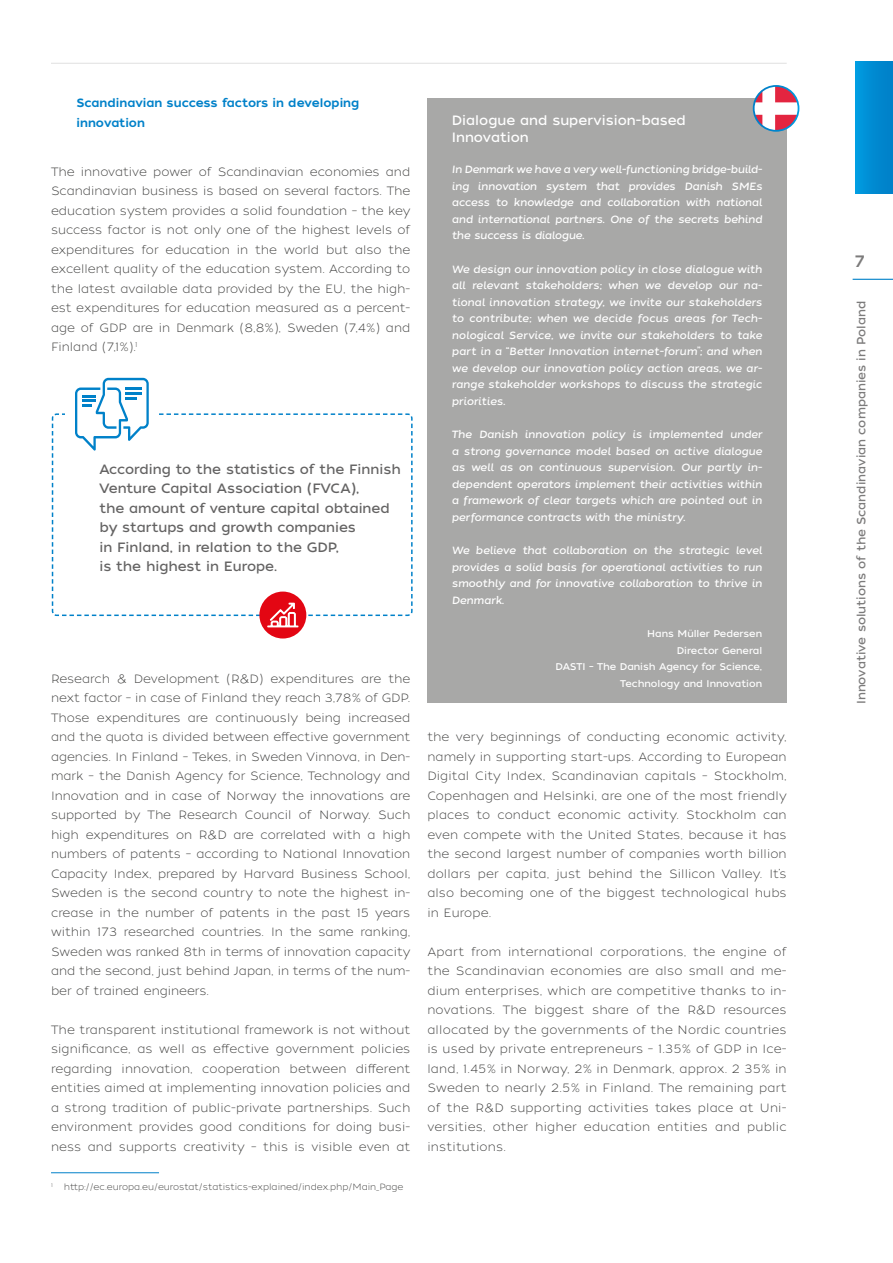
<style>
.page{position:relative;width:893px;height:1263px;background:#fff}
.page>*{position:absolute;margin:0;border:0;box-sizing:border-box;transform-origin:0 0}
.t1{font:16.5px "Tide Sans 400 Lil Dude";color:#7c7b7b}
.t2{font:13.5px/19.5px "Tide Sans 400 Lil Dude";color:#646363}
.t3{font:13.5px/16.5px "Tide Sans 400 Lil Dude";color:#fff}
.t4{font:12px/19.5px "Tide Sans 200 Lil Mondo";letter-spacing:.01em;color:#3c3c3b;text-align:justify}
.t5{font:12px "Tide Sans 400 Lil Dude";color:#7c7b7b}
.t6{font:12px/19.5px "Tide Sans 500 Dudette";color:#0081c9}
.t7{font:italic 10.5px/16.5px "Tide Sans 400 Lil Dude";letter-spacing:-.005em;color:#fff;text-align:justify}
.t8{font:9.75px/16.5px "Tide Sans 400 Lil Dude";color:#fff;text-align:right}
.t9{font:9px "Tide Sans 200 Lil Mondo";color:#3c3c3b}
</style>
<div class="page">
<hr style="left:51px;top:1172px;width:108px;height:1px;background:#0081c9">
<svg style="left:51px;top:413px;width:362px;height:204px"></svg>
<svg style="left:61px;top:378px;width:341px;height:73px"></svg>
<div style="left:259px;top:591px;width:47px;height:47px;background:#e30613;border-radius:50%"></div>
<svg style="left:62px;top:603px;width:342px;height:24px"></svg>
<hr style="left:853px;top:279px;width:40px;height:1px;background:#0081c9">
<hr style="left:51px;top:63px;width:736px;height:1px;background:#e3e3e3">
<div style="left:855px;top:62px;width:38px;height:131px;background:linear-gradient(to right,#009be0,#007ec7)"></div>
<div style="left:427px;top:98px;width:360px;height:604px;background:#a8a8a7"></div>
<svg style="left:754px;top:86px;width:44px;height:45px"></svg>
<div style="left:753px;top:85px;width:46px;height:47px;border:2px solid #fff;border-radius:50%"></div>
<p class="t6" style="left:77px;top:94px;width:284px">Scandinavian success factors in developing innovation</p>
<p class="t4" style="left:51px;top:162px;width:361px">The innovative power of Scandinavian economies and Scandinavian business is based on several factors. The education system provides a solid foundation – the key success factor is not only one of the highest levels of expenditures for education in the world but also the excellent quality of the education system. According to the latest available data provided by the EU, the high&shy;est expenditures for education measured as a percent&shy;age of GDP are in Denmark (8,8%), Sweden (7,4%) and Finland (7,1%).<sup>1</sup></p>
<p class="t2" style="left:99px;top:460px;width:303px">According to the statistics of the Finnish Venture Capital Association (FVCA),<br>the amount of venture capital obtained by startups and growth companies<br>in Finland, in relation to the GDP,<br>is the highest in Europe.</p>
<p class="t4" style="left:51px;top:669px;width:361px">Research &amp; Development (R&amp;D) expenditures are the next factor – in case of Finland they reach 3,78% of GDP.<br>Those expenditures are continuously being increased and the quota is divided between effective government agencies. In Finland – Tekes, in Sweden Vinnova, in Den&shy;mark – the Danish Agency for Science, Technology and Innovation and in case of Norway the innovations are supported by The Research Council of Norway. Such high expenditures on R&amp;D are correlated with a high numbers of patents – according to National Innovation Capacity Index, prepared by Harvard Business School, Sweden is the second country to note the highest in&shy;crease in the number of patents in the past 15 years within 173 researched countries. In the same ranking, Sweden was ranked 8th in terms of innovation capacity and the second, just behind Japan, in terms of the num&shy;ber of trained engineers.</p>
<p class="t4" style="left:51px;top:1020px;width:361px">The transparent institutional framework is not without significance, as well as effective government policies regarding innovation, cooperation between different entities aimed at implementing innovation policies and a strong tradition of public-private partnerships. Such environment provides good conditions for doing busi&shy;ness and supports creativity – this is visible even at</p>
<p class="t9" style="left:51px;top:1181px;width:354px"><sup>1</sup> http://ec.europa.eu/eurostat/statistics-explained/index.php/Main_Page</p>
<p class="t3" style="left:452px;top:113px;width:236px">Dialogue and supervision-based<br>Innovation</p>
<p class="t7" style="left:452px;top:161px;width:312px">In Denmark we have a very well-functioning bridge-build&shy;ing innovation system that provides Danish SMEs access to knowledge and collaboration with national and international partners. One of the secrets behind the success is dialogue.</p>
<p class="t7" style="left:452px;top:261px;width:312px">We design our innovation policy in close dialogue with all relevant stakeholders; when we develop our na&shy;tional innovation strategy, we invite our stakeholders to contribute; when we decide focus areas for Tech&shy;nological Service, we invite our stakeholders to take part in a “Better Innovation internet-forum”; and when we develop our innovation policy action areas, we ar&shy;range stakeholder workshops to discuss the strategic priorities.</p>
<p class="t7" style="left:452px;top:426px;width:312px">The Danish innovation policy is implemented under a strong governance model based on active dialogue as well as on continuous supervision. Our partly in&shy;dependent operators implement their activities within a framework of clear targets which are pointed out in performance contracts with the ministry.</p>
<p class="t7" style="left:452px;top:542px;width:312px">We believe that collaboration on the strategic level provides a solid basis for operational activities to run smoothly and for innovative collaboration to thrive in Denmark.</p>
<p class="t8" style="left:555px;top:626px;width:208px">Hans Müller Pedersen<br>Director General<br>DASTI – The Danish Agency for Science,<br>Technology and Innovation</p>
<p class="t4" style="left:427px;top:728px;width:361px">the very beginnings of conducting economic activity, namely in supporting start-ups. According to European Digital City Index, Scandinavian capitals – Stockholm, Copenhagen and Helsinki, are one of the most friendly places to conduct economic activity. Stockholm can even compete with the United States, because it has the second largest number of companies worth billion dollars per capita, just behind the Sillicon Valley. It’s also becoming one of the biggest technological hubs in Europe.</p>
<p class="t4" style="left:427px;top:942px;width:361px">Apart from international corporations, the engine of the Scandinavian economies are also small and me&shy;dium enterprises, which are competitive thanks to in&shy;novations. The biggest share of the R&amp;D resources allocated by the governments of the Nordic countries is used by private entrepreneurs – 1.35% of GDP in Ice&shy;land, 1.45% in Norway, 2% in Denmark, approx. 2 35% in Sweden to nearly 2.5% in Finland. The remaining part of the R&amp;D supporting activities takes place at Uni&shy;versities, other higher education entities and public institutions.</p>
<h1 class="t1" style="left:855px;top:250px;width:12px">7</h1>
<p class="t5" style="left:853px;top:704px;width:405px;rotate:-90deg">Innovative solutions of the Scandinavian companies in Poland</p>
</div>
